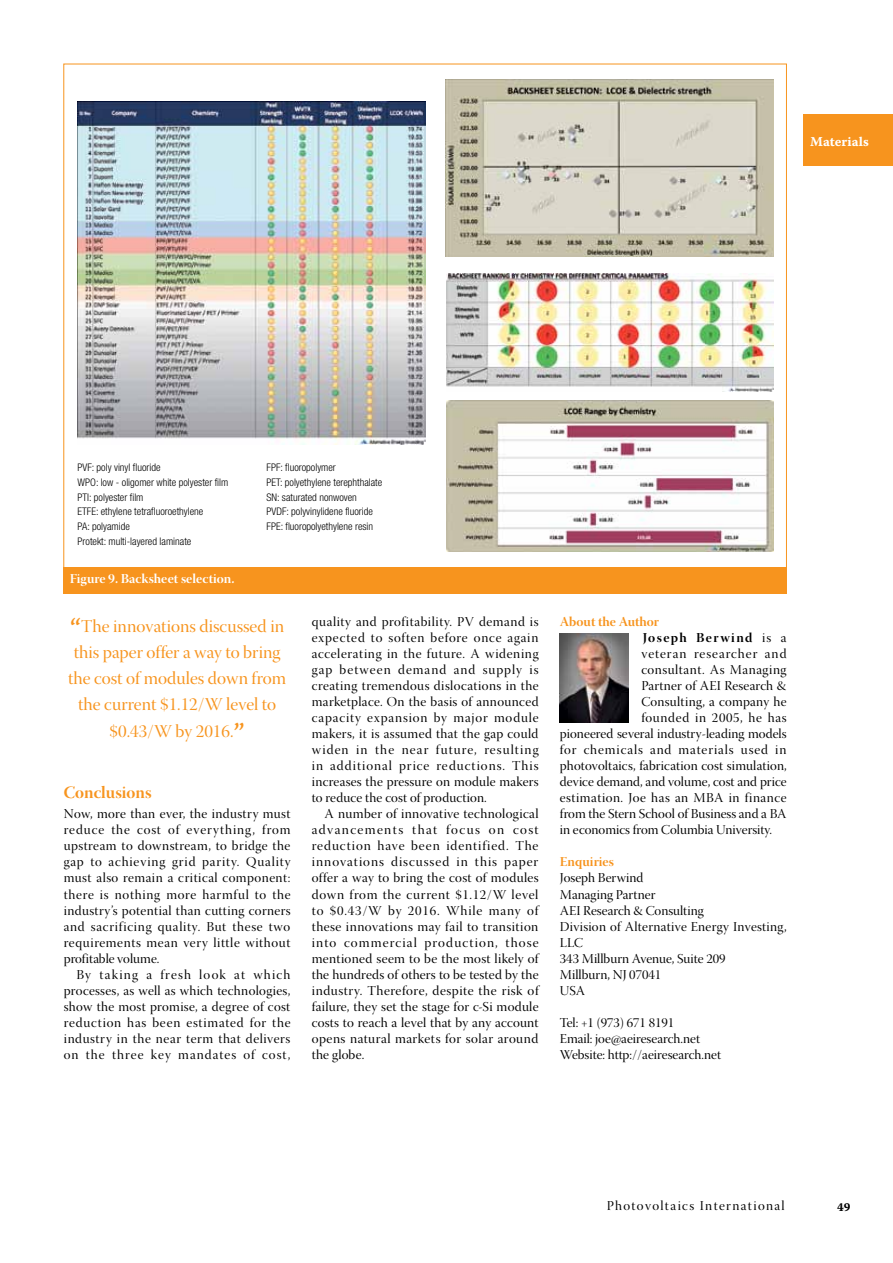
<style>
.page{position:relative;width:893px;height:1263px;background:#fff}
.page>*{position:absolute;margin:0;border:0;box-sizing:border-box;transform-origin:0 0}
.t1{font:18px/26.2px "Warnock Pro Disp";color:#f7941e;text-align:center}
.t2{font:17.25px "Warnock Pro Bold Disp";color:#f7941e}
.t3{font:13.5px/16px "Warnock Pro Disp";letter-spacing:.01em;color:#000;text-align:justify}
.t4{font:13.5px "Warnock Pro Disp";letter-spacing:.035em;color:#000}
.t5{font:13.5px/16px "Warnock Pro Bold Disp";letter-spacing:.055em;color:#f7941e}
.t6{font:13.5px "Warnock Pro Disp";letter-spacing:.065em;color:#000}
.t7{font:13.5px "Warnock Pro Bold Disp";letter-spacing:.005em;color:#fff}
.t8{font:13.5px "Warnock Pro Disp";letter-spacing:.1em;color:#000}
.t9{font:13.5px "Warnock Pro Disp";letter-spacing:.07em;color:#000}
.t10{font:13.5px "Warnock Pro Disp";letter-spacing:.045em;color:#000}
.t11{font:13.5px "Warnock Pro Bold Capt";letter-spacing:.005em;color:#fff}
.t12{font:13.5px "Warnock Pro Bold Disp";letter-spacing:.005em;color:#f7941e}
.t13{font:12px "Warnock Pro Bold Capt";color:#000}
.t14{font:300 condensed 10.5px "Helvetica Neue";color:#000}
.s1{font-family:"Warnock Pro";font-size:30px}
.s2{color:#000}
.s3{font-family:"Warnock Pro Disp";color:#000}
</style>
<div class="page">
<div style="left:804px;top:115px;width:89px;height:51px;background:#f7941e"></div>
<img style="left:78px;top:102px;width:347px;height:343px">
<img style="left:560px;top:633px;width:69px;height:89px">
<img style="left:445px;top:79px;width:329px;height:177px">
<img style="left:446px;top:274px;width:328px;height:117px">
<img style="left:446px;top:401px;width:328px;height:150px">
<div style="left:64px;top:566px;width:723px;height:27px;background:#f7941e"></div>
<p class="t11" style="left:810px;top:134px;width:60px">Materials</p>
<p class="t14" style="left:78px;top:461px;width:85px">PVF: poly vinyl fluoride</p>
<p class="t14" style="left:267px;top:461px;width:71px">FPF: fluoropolymer</p>
<p class="t14" style="left:78px;top:476px;width:152px">WPO: low - oligomer white polyester film</p>
<p class="t14" style="left:267px;top:476px;width:117px">PET: polyethylene terephthalate</p>
<p class="t14" style="left:78px;top:491px;width:67px">PTI: polyester film</p>
<p class="t14" style="left:267px;top:491px;width:92px">SN: saturated nonwoven</p>
<p class="t14" style="left:78px;top:505px;width:127px">ETFE: ethylene tetrafluoroethylene</p>
<p class="t14" style="left:267px;top:505px;width:108px">PVDF: polyvinylidene fluoride</p>
<p class="t14" style="left:78px;top:520px;width:54px">PA: polyamide</p>
<p class="t14" style="left:267px;top:520px;width:108px">FPE: fluoropolyethylene resin</p>
<p class="t14" style="left:78px;top:535px;width:115px">Protekt: multi-layered laminate</p>
<p class="t7" style="left:70px;top:570px;width:166px">Figure 9. Backsheet selection.</p>
<h1 class="t1" style="left:68px;top:615px;width:219px"><span class="s1">“</span>The innovations discussed in this paper offer a way to bring the cost of modules down from the current $1.12/W level to $0.43/W by 2016.<span class="s1">”</span></h1>
<p class="t2" style="left:64px;top:781px;width:89px">Conclusions</p>
<p class="t3" style="left:64px;top:807px;width:228px">Now, more than ever, the industry must reduce the cost of everything, from upstream to downstream, to bridge the gap to achieving grid parity. Quality must also remain a critical component: there is nothing more harmful to the industry’s potential than cutting corners and sacrificing quality. But these two requirements mean very little without profitable volume.</p>
<p class="t3" style="left:64px;top:968px;width:228px;text-indent:13px">By taking a fresh look at which processes, as well as which technologies, show the most promise, a degree of cost reduction has been estimated for the industry in the near term that delivers on the three key mandates of cost,</p>
<p class="t3" style="left:312px;top:615px;width:228px">quality and profitability. PV demand is expected to soften before once again accelerating in the future. A widening gap between demand and supply is creating tremendous dislocations in the marketplace. On the basis of announced capacity expansion by major module makers, it is assumed that the gap could widen in the near future, resulting in additional price reductions. This increases the pressure on module makers to reduce the cost of production.</p>
<p class="t3" style="left:312px;top:807px;width:228px;text-indent:13px">A number of innovative technological advancements that focus on cost reduction have been identified. The innovations discussed in this paper offer a way to bring the cost of modules down from the current $1.12/W level to $0.43/W by 2016. While many of these innovations may fail to transition into commercial production, those mentioned seem to be the most likely of the hundreds of others to be tested by the industry. Therefore, despite the risk of failure, they set the stage for c-Si module costs to reach a level that by any account opens natural markets for solar around the globe.</p>
<p class="t5" style="left:643px;top:613px;width:145px;text-indent:-83px">About the Author<br><span class="s2">Joseph Berwind</span> <span class="s3">is a</span></p>
<p class="t9" style="left:641px;top:646px;width:147px">veteran researcher and</p>
<p class="t4" style="left:641px;top:662px;width:147px">consultant. As Managing</p>
<p class="t3" style="left:641px;top:679px;width:147px">Partner of AEI Research &amp;</p>
<p class="t3" style="left:641px;top:695px;width:147px">Consulting, a company he</p>
<p class="t10" style="left:641px;top:710px;width:147px">founded in 2005, he has</p>
<p class="t3" style="left:560px;top:727px;width:228px">pioneered several industry-leading models</p>
<p class="t6" style="left:560px;top:742px;width:228px">for chemicals and materials used in</p>
<p class="t3" style="left:560px;top:759px;width:228px">photovoltaics, fabrication cost simulation,</p>
<p class="t3" style="left:560px;top:775px;width:228px">device demand, and volume, cost and price</p>
<p class="t4" style="left:560px;top:790px;width:228px">estimation. Joe has an MBA in finance</p>
<p class="t3" style="left:560px;top:807px;width:228px">from the Stern School of Business and a BA</p>
<p class="t3" style="left:560px;top:823px;width:214px">in economics from Columbia University.</p>
<p class="t12" style="left:560px;top:854px;width:56px">Enquiries</p>
<p class="t3" style="left:560px;top:872px;width:228px;text-align:left">Joseph Berwind<br>Managing Partner<br>AEI Research &amp; Consulting<br>Division of Alternative Energy Investing,<br>LLC<br>343 Millburn Avenue, Suite 209<br>Millburn, NJ 07041<br>USA</p>
<p class="t3" style="left:560px;top:1016px;width:163px;text-align:left">Tel: +1 (973) 671 8191<br>Email: joe@aeiresearch.net<br>Website: http://aeiresearch.net</p>
<p class="t8" style="left:607px;top:1198px;width:180px">Photovoltaics International</p>
<p class="t13" style="left:837px;top:1200px;width:15px">49</p>
</div>
